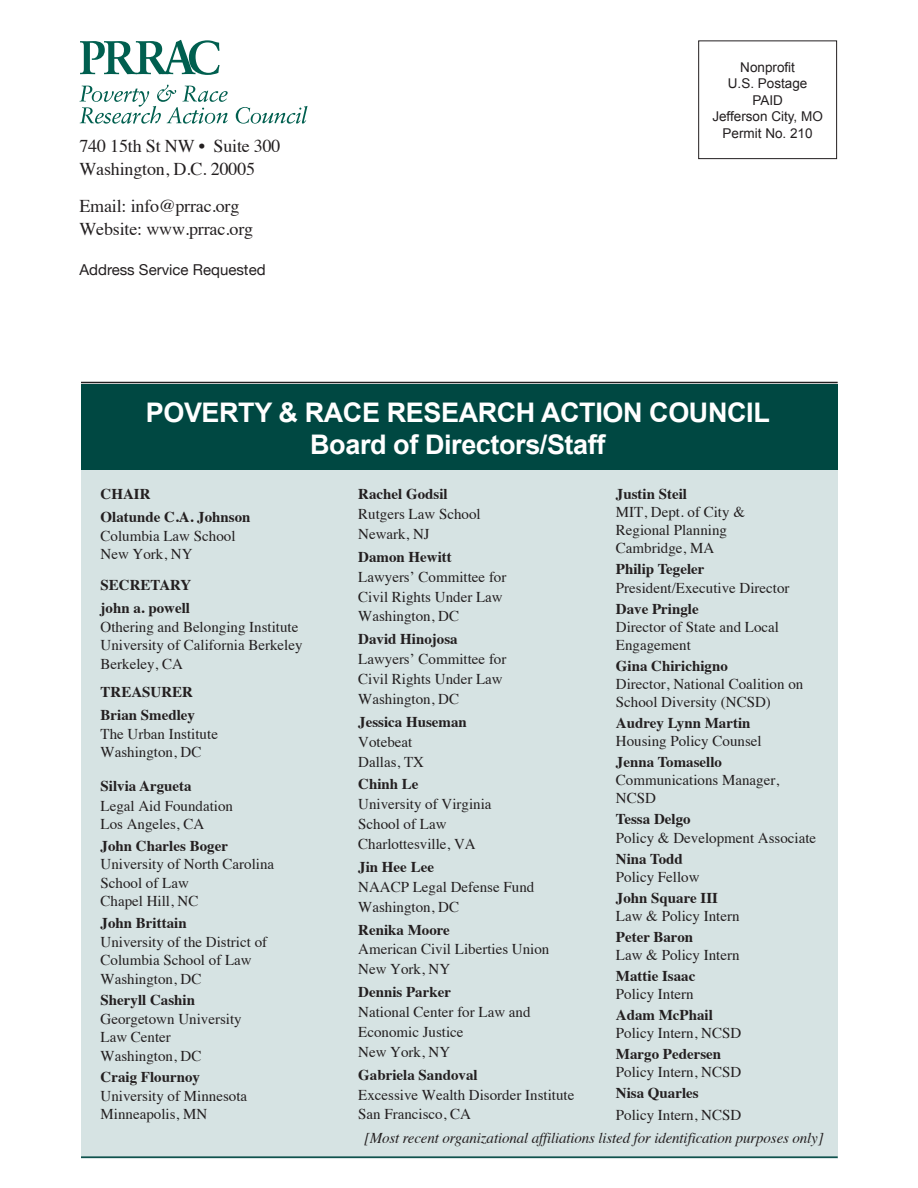
<style>
.page{position:relative;width:918px;height:1188px;background:#fff}
.page>*{position:absolute;margin:0;border:0;box-sizing:border-box;transform-origin:0 0}
.t1{font:700 27px "Arial";letter-spacing:-.015em;color:#fff}
.t2{font:18px "Times";letter-spacing:-.01em;color:#231f20}
.t3{font:15px/18.6px "Times";color:#231f20}
.t4{font:italic 15px "Times CE";letter-spacing:-.01em;color:#231f20}
.t5{font:700 15px "Times CE";color:#231f20}
.t6{font:15px "Helvetica Neue";color:#231f20}
.t7{font:13.5px "Arial";color:#231f20}
.s1{font-family:"Times CE";font-weight:700}
</style>
<div class="page">
<div style="left:81px;top:385px;width:757px;height:774px;background:#d6e3e3"></div>
<div style="left:698px;top:40px;width:139px;height:119px;border:1px solid #231f20"></div>
<svg style="left:80px;top:85px;width:148px;height:39px"></svg>
<svg style="left:236px;top:106px;width:71px;height:18px"></svg>
<svg style="left:80px;top:40px;width:140px;height:35px"></svg>
<hr style="left:81px;top:382px;width:757px;height:1px;background:#231f20">
<hr style="left:81px;top:1156px;width:757px;height:2px;background:#004842">
<div style="left:81px;top:384px;width:757px;height:85px;background:#004842"></div>
<p class="t2" style="left:80px;top:139px;width:203px">740 15th St NW • Suite 300</p>
<p class="t2" style="left:80px;top:161px;width:177px">Washington, D.C. 20005</p>
<p class="t2" style="left:80px;top:199px;width:161px">Email: info@prrac.org</p>
<p class="t2" style="left:80px;top:221px;width:175px">Website: www.prrac.org</p>
<p class="t6" style="left:80px;top:261px;width:188px">Address Service Requested</p>
<p class="t7" style="left:740px;top:60px;width:56px">Nonprofit</p>
<p class="t7" style="left:728px;top:76px;width:81px">U.S. Postage</p>
<p class="t7" style="left:752px;top:93px;width:32px">PAID</p>
<p class="t7" style="left:712px;top:109px;width:112px">Jefferson City, MO</p>
<p class="t7" style="left:723px;top:126px;width:92px">Permit No. 210</p>
<p class="t1" style="left:146px;top:398px;width:626px">POVERTY &amp; RACE RESEARCH ACTION COUNCIL</p>
<p class="t1" style="left:310px;top:430px;width:297px">Board of Directors/Staff</p>
<p class="t5" style="left:101px;top:488px;width:51px">CHAIR</p>
<p class="t3" style="left:101px;top:509px;width:152px"><span class="s1">Olatunde C.A. Johnson<br></span>Columbia Law School<br>New York, NY</p>
<p class="t5" style="left:101px;top:579px;width:92px">SECRETARY</p>
<p class="t3" style="left:101px;top:600px;width:204px"><span class="s1">john a. powell<br></span>Othering and Belonging Institute<br>University of California Berkeley<br>Berkeley, CA</p>
<p class="t5" style="left:101px;top:686px;width:94px">TREASURER</p>
<p class="t3" style="left:101px;top:707px;width:119px"><span class="s1">Brian Smedley<br></span>The Urban Institute<br>Washington, DC</p>
<p class="t5" style="left:101px;top:780px;width:93px">Silvia Argueta</p>
<p class="t3" style="left:101px;top:798px;width:134px">Legal Aid Foundation<br>Los Angeles, CA</p>
<p class="t3" style="left:101px;top:838px;width:175px"><span class="s1">John Charles Boger<br></span>University of North Carolina<br>School of Law<br>Chapel Hill, NC</p>
<p class="t3" style="left:101px;top:915px;width:168px"><span class="s1">John Brittain<br></span>University of the District of<br>Columbia School of Law<br>Washington, DC</p>
<p class="t3" style="left:101px;top:992px;width:143px"><span class="s1">Sheryll Cashin<br></span>Georgetown University<br>Law Center<br>Washington, DC</p>
<p class="t3" style="left:101px;top:1069px;width:148px"><span class="s1">Craig Flournoy<br></span>University of Minnesota<br>Minneapolis, MN</p>
<p class="t3" style="left:358px;top:485px;width:124px;line-height:19.8px"><span class="s1">Rachel Godsil<br></span>Rutgers Law School<br>Newark, NJ</p>
<p class="t3" style="left:358px;top:548px;width:150px;line-height:19.8px"><span class="s1">Damon Hewitt<br></span>Lawyers’ Committee for<br>Civil Rights Under Law<br>Washington, DC</p>
<p class="t3" style="left:358px;top:631px;width:150px;line-height:19.8px"><span class="s1">David Hinojosa<br></span>Lawyers’ Committee for<br>Civil Rights Under Law<br>Washington, DC</p>
<p class="t3" style="left:358px;top:713px;width:110px;line-height:20px"><span class="s1">Jessica Huseman<br></span>Votebeat<br>Dallas, TX</p>
<p class="t3" style="left:358px;top:776px;width:135px;line-height:20px"><span class="s1">Chinh Le<br></span>University of Virginia<br>School of Law<br>Charlottesville, VA</p>
<p class="t3" style="left:358px;top:858px;width:178px;line-height:19.8px"><span class="s1">Jin Hee Lee<br></span>NAACP Legal Defense Fund<br>Washington, DC</p>
<p class="t3" style="left:358px;top:921px;width:193px;line-height:20px"><span class="s1">Renika Moore<br></span>American Civil Liberties Union<br>New York, NY</p>
<p class="t3" style="left:358px;top:983px;width:174px;line-height:20px"><span class="s1">Dennis Parker<br></span>National Center for Law and<br>Economic Justice<br>New York, NY</p>
<p class="t3" style="left:358px;top:1066px;width:218px;line-height:20px"><span class="s1">Gabriela Sandoval<br></span>Excessive Wealth Disorder Institute<br>San Francisco, CA</p>
<p class="t3" style="left:616px;top:486px;width:131px;line-height:18px"><span class="s1">Justin Steil<br></span>MIT, Dept. of City &amp;<br>Regional Planning<br>Cambridge, MA</p>
<p class="t3" style="left:616px;top:562px;width:175px;line-height:18.1px"><span class="s1">Philip Tegeler<br></span>President/Executive Director</p>
<p class="t3" style="left:616px;top:601px;width:165px;line-height:18.1px"><span class="s1">Dave Pringle<br></span>Director of State and Local<br>Engagement</p>
<p class="t3" style="left:616px;top:658px;width:189px;line-height:18.1px"><span class="s1">Gina Chirichigno<br></span>Director, National Coalition on<br>School Diversity (NCSD)</p>
<p class="t3" style="left:616px;top:715px;width:147px;line-height:18px"><span class="s1">Audrey Lynn Martin<br></span>Housing Policy Counsel</p>
<p class="t3" style="left:616px;top:754px;width:165px;line-height:18.1px"><span class="s1">Jenna Tomasello<br></span>Communications Manager,<br>NCSD</p>
<p class="t3" style="left:616px;top:812px;width:202px;line-height:18px"><span class="s1">Tessa Delgo<br></span>Policy &amp; Development Associate</p>
<p class="t3" style="left:616px;top:851px;width:85px;line-height:18px"><span class="s1">Nina Todd<br></span>Policy Fellow</p>
<p class="t3" style="left:616px;top:890px;width:125px;line-height:18px"><span class="s1">John Square III<br></span>Law &amp; Policy Intern</p>
<p class="t3" style="left:616px;top:929px;width:125px;line-height:18px"><span class="s1">Peter Baron<br></span>Law &amp; Policy Intern</p>
<p class="t3" style="left:616px;top:968px;width:81px;line-height:18px"><span class="s1">Mattie Isaac<br></span>Policy Intern</p>
<p class="t3" style="left:616px;top:1007px;width:127px;line-height:18px"><span class="s1">Adam McPhail<br></span>Policy Intern, NCSD</p>
<p class="t3" style="left:616px;top:1047px;width:127px;line-height:18.1px"><span class="s1">Margo Pedersen<br></span>Policy Intern, NCSD</p>
<p class="t5" style="left:616px;top:1087px;width:84px">Nisa Quarles</p>
<p class="t3" style="left:616px;top:1107px;width:127px">Policy Intern, NCSD</p>
<p class="t4" style="left:364px;top:1132px;width:461px">[Most recent organizational affiliations listed for identification purposes only]</p>
</div>
